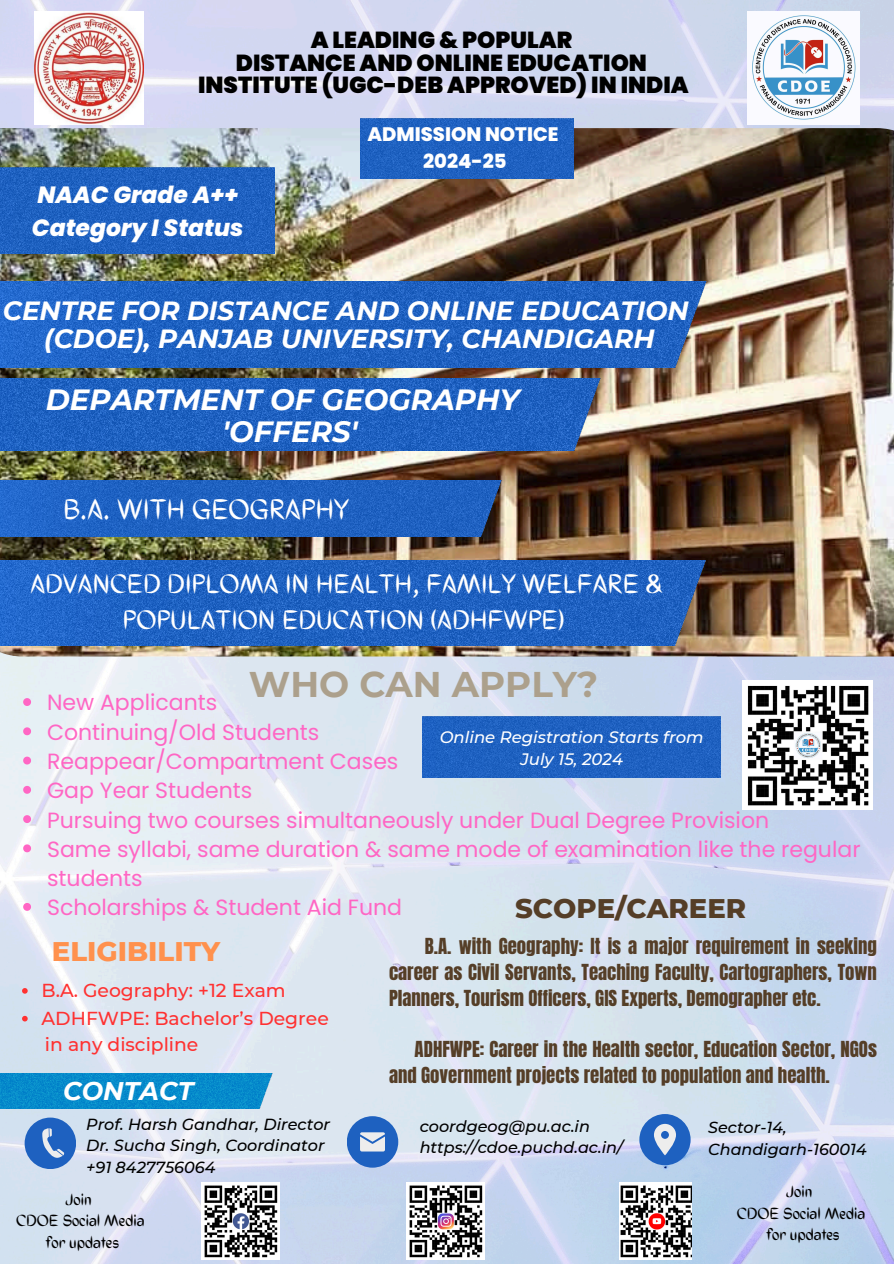
<style>
.page{position:relative;width:894px;height:1264px;background:#fff}
.page>*{position:absolute;margin:0;border:0;box-sizing:border-box;transform-origin:0 0}
.t1{font:700 35.7px "Montserrat";color:#aca08c}
.t2{font:italic 700 29.25px/31.5px "Montserrat";color:#fff;text-align:center}
.t3{font:700 28.2px "Anahaw";color:#fff}
.t4{font:800 27.45px "Montserrat";color:#553e27}
.t5{font:800 27.45px "Montserrat";color:#ff914d}
.t6{font:700 26.7px/36px "Anahaw";color:#fff;text-align:center}
.t7{font:italic 700 26.25px/28.2px "Montserrat";color:#fff;text-align:center}
.t8{font:italic 700 25.5px "Montserrat";color:#fff}
.t9{font:italic 800 23.4px/32.7px "Poppins";color:#fff}
.t10{font:900 23.1px/22.5px "Poppins";color:#000;text-align:center}
.t11{font:22.05px/29.2px "Poppins";color:#ff66c4}
.t12{font:800 19.5px "Poppins";color:#fff}
.t13{font:18.75px/26px "Anton";color:#553e27;text-align:justify}
.t14{font:500 18.75px "Montserrat";color:#ff3131}
.t15{font:italic 500 16.5px/22.5px "Montserrat";color:#fff;text-align:center}
.t16{font:italic 500 16.05px "Montserrat";color:#000}
.t17{font:700 16.05px "Anahaw";color:#000}
.t18{font:italic 500 15.9px/21.3px "Montserrat";color:#000}
</style>
<div class="page">
<img style="left:0;top:0;width:893px;height:1263px">
<img style="left:0;top:128px;width:893px;height:528px">
<img style="left:0;top:281px;width:715px;height:87px">
<img style="left:0;top:480px;width:505px;height:57px">
<img style="left:0;top:561px;width:713px;height:84px">
<img style="left:0;top:378px;width:609px;height:72px">
<img style="left:0;top:1073px;width:278px;height:35px">
<div style="left:25px;top:1117px;width:51px;height:52px;background:#1e61c0;border-radius:50%"></div>
<svg style="left:42px;top:1128px;width:22px;height:30px"></svg>
<div style="left:346px;top:1116px;width:52px;height:51px;background:#1e61c0;border-radius:50%"></div>
<svg style="left:360px;top:1132px;width:24px;height:19px"></svg>
<div style="left:639px;top:1113px;width:51px;height:52px;background:#1e61c0;border-radius:50%"></div>
<svg style="left:654px;top:1123px;width:21px;height:32px"></svg>
<img style="left:35px;top:12px;width:109px;height:112px">
<svg style="left:23px;top:698px;width:8px;height:8px"></svg>
<svg style="left:23px;top:727px;width:8px;height:8px"></svg>
<svg style="left:23px;top:756px;width:8px;height:8px"></svg>
<svg style="left:23px;top:786px;width:8px;height:7px"></svg>
<svg style="left:23px;top:815px;width:8px;height:8px"></svg>
<svg style="left:23px;top:844px;width:8px;height:8px"></svg>
<svg style="left:23px;top:903px;width:8px;height:7px"></svg>
<img style="left:423px;top:717px;width:297px;height:60px">
<img style="left:360px;top:118px;width:213px;height:60px">
<img style="left:746px;top:12px;width:113px;height:112px">
<img style="left:742px;top:680px;width:129px;height:129px">
<img style="left:201px;top:1182px;width:78px;height:77px">
<img style="left:407px;top:1182px;width:77px;height:77px">
<img style="left:619px;top:1182px;width:72px;height:77px">
<svg style="left:22px;top:988px;width:6px;height:5px"></svg>
<svg style="left:22px;top:1015px;width:6px;height:6px"></svg>
<img style="left:0;top:167px;width:275px;height:87px">
<p class="t10" style="left:198px;top:29px;width:492px">A LEADING &amp; POPULAR<br>DISTANCE AND ONLINE EDUCATION<br>INSTITUTE (UGC-DEB APPROVED) IN INDIA</p>
<p class="t9" style="left:32px;top:179px;width:213px">NAAC Grade A++<br>Category I Status</p>
<p class="t12" style="left:367px;top:120px;width:192px">ADMISSION NOTICE</p>
<p class="t12" style="left:423px;top:147px;width:85px">2024-25</p>
<p class="t7" style="left:3px;top:296px;width:687px">CENTRE FOR DISTANCE AND ONLINE EDUCATION (CDOE), PANJAB UNIVERSITY, CHANDIGARH</p>
<p class="t2" style="left:46px;top:384px;width:475px">DEPARTMENT OF GEOGRAPHY 'OFFERS'</p>
<p class="t3" style="left:63px;top:492px;width:287px">B.A. WITH GEOGRAPHY</p>
<p class="t6" style="left:30px;top:566px;width:634px">ADVANCED DIPLOMA IN HEALTH, FAMILY WELFARE &amp;<br>POPULATION EDUCATION (ADHFWPE)</p>
<p class="t1" style="left:249px;top:662px;width:350px">WHO CAN APPLY?</p>
<h5 class="t11" style="left:47px;top:688px;width:172px">New Applicants</h5>
<p class="t11" style="left:47px;top:717px;width:273px">Continuing/Old Students</p>
<h3 class="t11" style="left:47px;top:746px;width:353px">Reappear/Compartment Cases</h3>
<p class="t11" style="left:47px;top:776px;width:207px">Gap Year Students</p>
<h2 class="t11" style="left:47px;top:805px;width:723px">Pursuing two courses simultaneously under Dual Degree Provision</h2>
<p class="t11" style="left:47px;top:834px;width:814px">Same syllabi, same duration &amp; same mode of examination like the regular students</p>
<h2 class="t11" style="left:47px;top:893px;width:356px">Scholarships &amp; Student Aid Fund</h2>
<p class="t15" style="left:439px;top:725px;width:265px">Online Registration Starts from<br>July 15, 2024</p>
<p class="t4" style="left:515px;top:891px;width:233px">SCOPE/CAREER</p>
<p class="t13" style="left:389px;top:933px;width:489px;text-indent:36px">B.A. with Geography: It is a major requirement in seeking career as Civil Servants, Teaching Faculty, Cartographers, Town Planners, Tourism Officers, GIS Experts, Demographer etc.</p>
<p class="t13" style="left:389px;top:1036px;width:489px;text-indent:26px">ADHFWPE: Career in the Health sector, Education Sector, NGOs and Government projects related to population and health.</p>
<p class="t5" style="left:52px;top:934px;width:170px">ELIGIBILITY</p>
<h2 class="t14" style="left:42px;top:978px;width:245px">B.A. Geography: +12 Exam</h2>
<p class="t14" style="left:42px;top:1006px;width:289px">ADHFWPE: Bachelor’s Degree</p>
<p class="t14" style="left:45px;top:1032px;width:155px">in any discipline</p>
<p class="t8" style="left:63px;top:1075px;width:132px">CONTACT</p>
<p class="t16" style="left:86px;top:1114px;width:245px">Prof. Harsh Gandhar, Director</p>
<p class="t16" style="left:86px;top:1135px;width:240px">Dr. Sucha Singh, Coordinator</p>
<h3 class="t16" style="left:86px;top:1157px;width:131px">+91 8427756064</h3>
<p class="t16" style="left:419px;top:1116px;width:172px">coordgeog@pu.ac.in</p>
<p class="t16" style="left:419px;top:1137px;width:204px">https://cdoe.puchd.ac.in/</p>
<p class="t18" style="left:708px;top:1116px;width:160px">Sector-14,<br>Chandigarh-160014</p>
<p class="t17" style="left:65px;top:1189px;width:28px">Join</p>
<p class="t17" style="left:16px;top:1210px;width:130px">CDOE Social Media</p>
<p class="t17" style="left:46px;top:1232px;width:75px">for updates</p>
<p class="t17" style="left:785px;top:1181px;width:28px">Join</p>
<p class="t17" style="left:736px;top:1203px;width:130px">CDOE Social Media</p>
<p class="t17" style="left:766px;top:1224px;width:75px">for updates</p>
</div>
